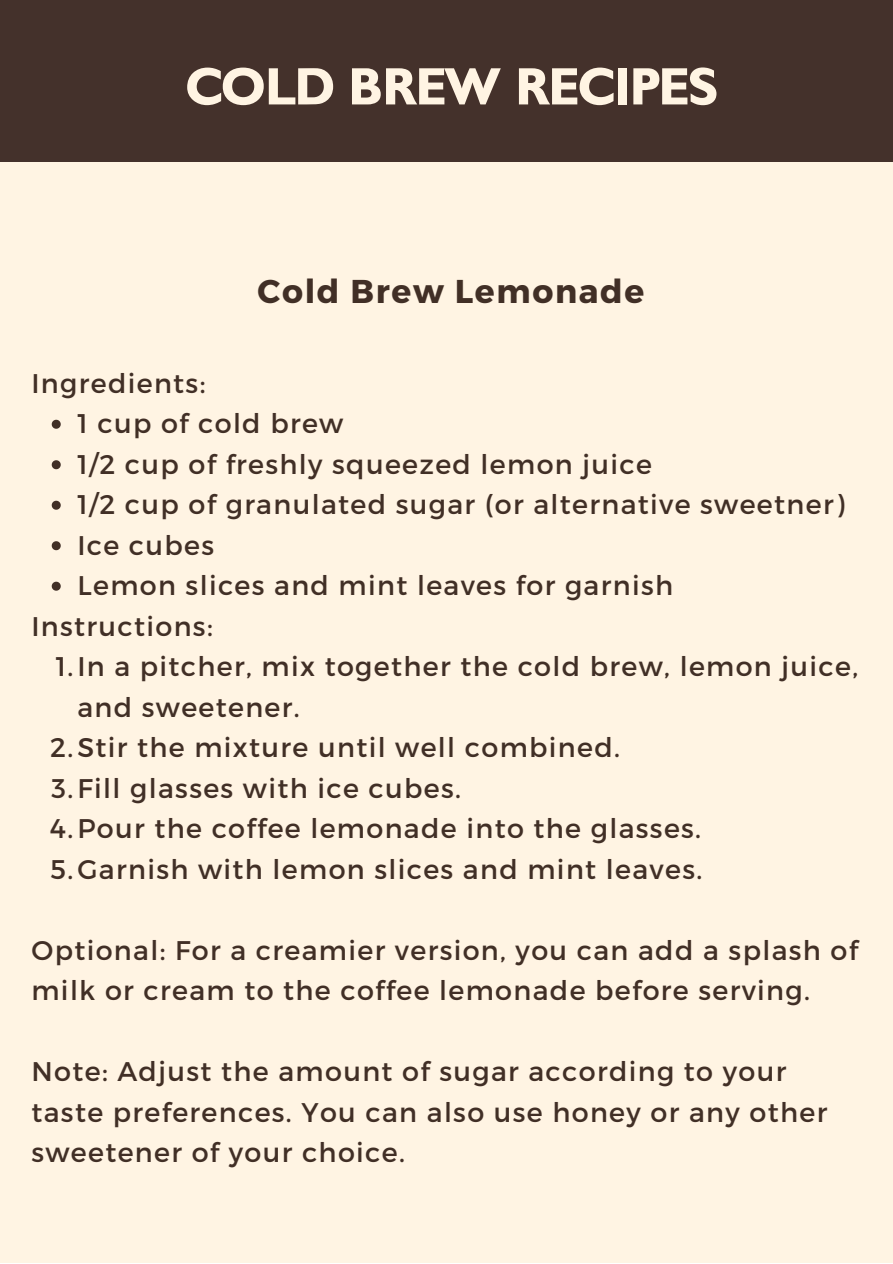
<style>
.page{position:relative;width:893px;height:1264px;background:#fff}
.page>*{position:absolute;margin:0;border:0;box-sizing:border-box;transform-origin:0 0}
.t1{font:700 51.15px "Gibson";color:#fff4e3}
.t2{font:700 33px "Montserrat";letter-spacing:.05em;color:#412f26}
.t3{font:27px/40.5px "Montserrat";letter-spacing:.05em;color:#412f26}
</style>
<div class="page">
<div style="left:0;top:0;width:892px;height:1262px;background:#fff4e3"></div>
<svg style="left:52px;top:420px;width:9px;height:9px"></svg>
<svg style="left:52px;top:460px;width:9px;height:9px"></svg>
<svg style="left:52px;top:500px;width:9px;height:9px"></svg>
<svg style="left:52px;top:541px;width:9px;height:9px"></svg>
<svg style="left:52px;top:581px;width:9px;height:9px"></svg>
<div style="left:0;top:0;width:892px;height:161px;background:#44312b"></div>
<h1 class="t1" style="left:187px;top:57px;width:534px">COLD BREW RECIPES</h1>
<p class="t3" style="left:31px;top:361px;width:175px">Ingredients:</p>
<p class="t2" style="left:257px;top:269px;width:388px">Cold Brew Lemonade</p>
<p class="t3" style="left:77px;top:402px;width:768px">1 cup of cold brew<br>1/2 cup of freshly squeezed lemon juice<br>1/2 cup of granulated sugar (or alternative sweetner)<br>Ice cubes<br>Lemon slices and mint leaves for garnish</p>
<p class="t3" style="left:31px;top:604px;width:183px">Instructions:</p>
<p class="t3" style="left:56px;top:645px;width:804px">1.In a pitcher, mix together the cold brew, lemon juice,</p>
<p class="t3" style="left:77px;top:685px;width:224px">and sweetener.</p>
<p class="t3" style="left:50px;top:726px;width:571px">2.Stir the mixture until well combined.</p>
<p class="t3" style="left:52px;top:766px;width:411px">3.Fill glasses with ice cubes.</p>
<p class="t3" style="left:50px;top:806px;width:652px">4.Pour the coffee lemonade into the glasses.</p>
<p class="t3" style="left:51px;top:847px;width:653px">5.Garnish with lemon slices and mint leaves.</p>
<p class="t3" style="left:31px;top:928px;width:828px">Optional: For a creamier version, you can add a splash of milk or cream to the coffee lemonade before serving.</p>
<p class="t3" style="left:31px;top:1049px;width:797px">Note: Adjust the amount of sugar according to your taste preferences. You can also use honey or any other sweetener of your choice.</p>
</div>
